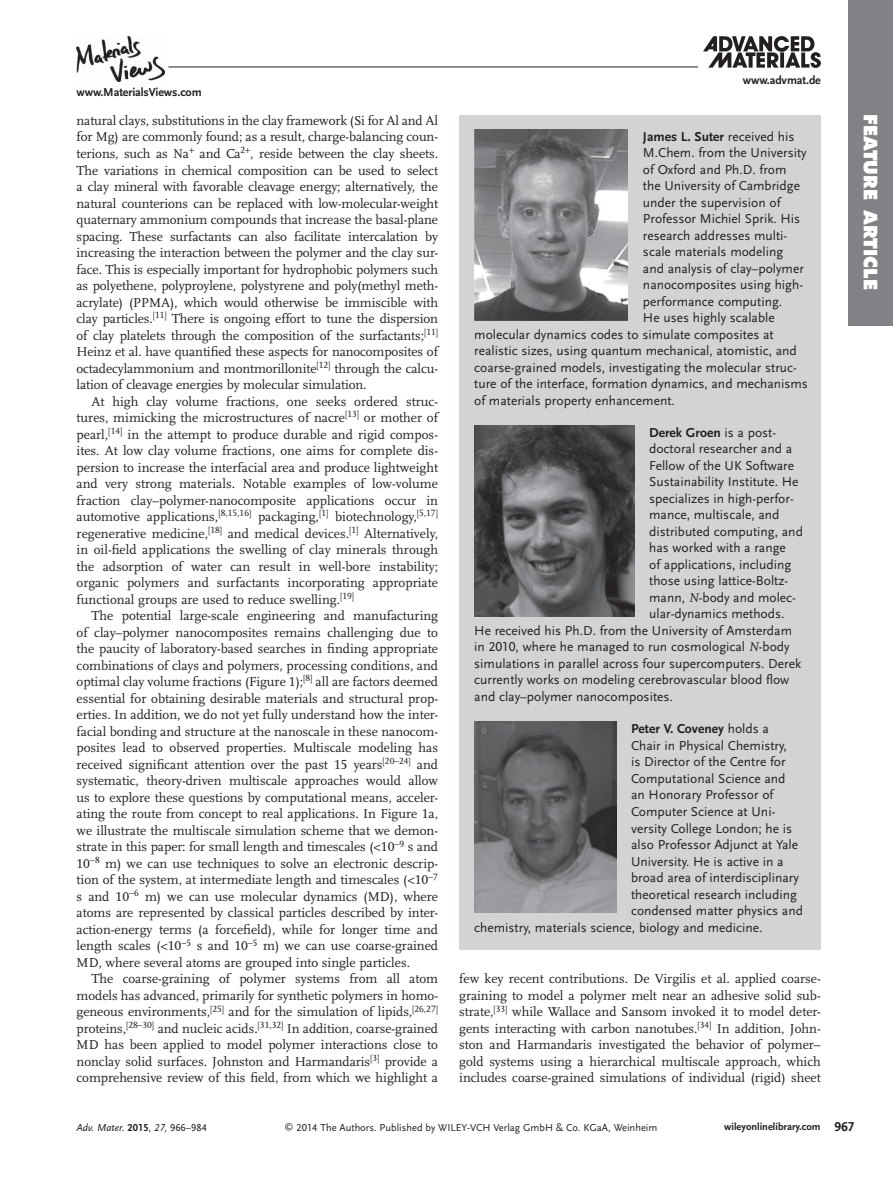
<style>
.page{position:relative;width:893px;height:1191px;background:#fff}
.page>*{position:absolute;margin:0;border:0;box-sizing:border-box;transform-origin:0 0}
.t1{font:800 18px "Futura";letter-spacing:.005em;color:#fff}
.t2{font:13.5px/16.5px "Scala LF";letter-spacing:-.005em;color:#231f20;text-align:justify}
.t3{font:13.5px "Scala Sans LF";color:#231f20}
.t4{font:700 13.5px "Scala Sans LF";color:#231f20}
.t5{font:700 12px "Scala Sans LF";letter-spacing:-.01em;color:#231f20}
.t6{font:10.5px "Scala Sans LF";color:#231f20}
.t7{font:700 10.5px "Scala Sans LF";color:#231f20}
.t8{font:italic 10.5px "Scala Sans LF";color:#231f20}
.s1{font-weight:400}
.s2{font-family:"Scala LF";font-style:italic}
.s3{font-weight:700;font-style:normal}
.s4{font-style:normal}
.s5{font-size:9px}
.s6{font-size:13.5px}
</style>
<div class="page">
<img style="left:704px;top:36px;width:117px;height:32px">
<img style="left:77px;top:36px;width:88px;height:45px">
<hr style="left:168px;top:67px;width:530px;height:1px;background:#231f20">
<div style="left:849px;top:0;width:44px;height:325px;background:#808285"></div>
<div style="left:459px;top:115px;width:362px;height:834px;background:#d1d3d4"></div>
<img style="left:474px;top:129px;width:154px;height:192px">
<img style="left:474px;top:425px;width:160px;height:191px">
<img style="left:474px;top:721px;width:142px;height:192px">
<p class="t5" style="left:77px;top:87px;width:127px">www.MaterialsViews.com</p>
<p class="t2" style="left:77px;top:113px;width:363px">natural clays, substitutions in the clay framework (Si for Al and Al for Mg) are commonly found; as a result, charge-balancing coun&shy;terions, such as Na and Ca <sup>2</sup> , reside between the clay sheets.<br>The variations in chemical composition can be used to select a clay mineral with favorable cleavage energy; alternatively, the natural counterions can be replaced with low-molecular-weight quaternary ammonium compounds that increase the basal-plane spacing. These surfactants can also facilitate intercalation by increasing the interaction between the polymer and the clay sur&shy;face. This is especially important for hydrophobic polymers such as polyethene, polyproylene, polystyrene and poly(methyl meth&shy;acrylate) (PPMA), which would otherwise be immiscible with clay particles. <sup>[</sup> <sup>11</sup> <sup>]</sup> There is ongoing effort to tune the dispersion of clay platelets through the composition of the surfactants; <sup>[</sup> <sup>11</sup> <sup>] </sup>Heinz et al. have quantified these aspects for nanocomposites of octadecylammonium and montmorillonite <sup>[</sup> <sup>12</sup> <sup>]</sup> through the calcu&shy;lation of cleavage energies by mole cular simulation.</p>
<p class="t2" style="left:77px;top:394px;width:363px;text-indent:15px">At high clay volume fractions, one seeks ordered struc&shy;tures, mimicking the microstructures of nacre <sup>[</sup> <sup>13</sup> <sup>]</sup> or mother of pearl, <sup>[</sup> <sup>14</sup> <sup>]</sup> in the attempt to produce durable and rigid compos&shy;ites. At low clay volume fractions, one aims for complete dis&shy;persion to increase the interfacial area and produce lightweight and very strong materials. Notable examples of low-volume fraction clay–polymer-nanocomposite applications occur in automotive applications, <sup>[</sup> <sup>8,15,16</sup> <sup>]</sup> packaging, <sup>[</sup> <sup>1</sup> <sup>]</sup> biotechnology, <sup>[</sup> <sup>5,17</sup> <sup>] </sup>regenerative medicine, <sup>[</sup> <sup>18</sup> <sup>]</sup> and medical devices. <sup>[</sup> <sup>1</sup> <sup>]</sup> Alternatively, in oil-field applications the swelling of clay minerals through the adsorption of water can result in well-bore instability; organic polymers and surfactants incorporating appropriate functional groups are used to reduce swelling. <sup>[</sup> <sup>19</sup> <sup>]</sup></p>
<p class="t2" style="left:77px;top:608px;width:363px;text-indent:15px">The potential large-scale engineering and manufacturing of clay–polymer nanocomposites remains challenging due to the paucity of laboratory-based searches in finding appropriate combinations of clays and polymers, processing conditions, and optimal clay volume fractions (Figure 1 ); <sup>[</sup> <sup>8</sup> <sup>]</sup> all are factors deemed essential for obtaining desirable materials and structural prop&shy;erties. In addition, we do not yet fully understand how the inter&shy;facial bonding and structure at the nanoscale in these nanocom&shy;posites lead to observed properties. Multi scale modeling has received significant attention over the past 15 years <sup>[</sup> <sup>20–24</sup> <sup>]</sup> and systematic, theory-driven multiscale approaches would allow us to explore these questions by computational means, acceler&shy;ating the route from concept to real applications. In Figure 1 a, we illustrate the multiscale simulation scheme that we demon&shy;strate in this paper: for small length and timescales (&lt;10 −<sup>9</sup> s and 10 −<sup>8</sup> m) we can use techniques to solve an electronic descrip&shy;tion of the system, at intermediate length and timescales (&lt;10 −<sup>7 </sup>s and 10 −<sup>6</sup> m) we can use molecular dynamics (MD), where atoms are represented by classical particles described by inter&shy;action-energy terms (a forcefield), while for longer time and length scales (&lt;10 −<sup>5</sup> s and 10 −<sup>5</sup> m) we can use coarse-grained MD, where several atoms are grouped into single particles.</p>
<p class="t2" style="left:77px;top:971px;width:363px;text-indent:15px">The coarse-graining of polymer systems from all atom models has advanced, primarily for synthetic polymers in homo&shy;geneous environments, <sup>[</sup> <sup>25</sup> <sup>]</sup> and for the simulation of lipids, <sup>[</sup> <sup>26,27</sup> <sup>] </sup>proteins, <sup>[</sup> <sup>28–30</sup> <sup>]</sup> and nucleic acids. <sup>[</sup> <sup>31,32</sup> <sup>]</sup> In addition, coarse-grained MD has been applied to model polymer interactions close to nonclay solid surfaces. Johnston and Harmandaris <sup>[</sup> <sup>3</sup> <sup>]</sup> provide a comprehensive review of this field, from which we highlight a</p>
<p class="t5" style="left:743px;top:74px;width:79px">www.advmat.de</p>
<p class="t4" style="left:643px;top:130px;width:153px">James L. Suter <span class="s1">received his</span></p>
<p class="t3" style="left:643px;top:147px;width:165px">M.Chem. from the University</p>
<p class="t3" style="left:643px;top:163px;width:145px">of Oxford and Ph.D. from</p>
<p class="t3" style="left:643px;top:180px;width:159px">the University of Cambridge</p>
<p class="t3" style="left:643px;top:196px;width:139px">under the supervision of</p>
<p class="t3" style="left:643px;top:213px;width:159px">Professor Michiel Sprik. His</p>
<p class="t3" style="left:643px;top:229px;width:146px">research addresses multi-</p>
<p class="t3" style="left:643px;top:246px;width:142px">scale materials modeling</p>
<p class="t3" style="left:643px;top:262px;width:162px">and analysis of clay–polymer</p>
<p class="t3" style="left:643px;top:279px;width:162px">nanocomposites using high-</p>
<p class="t3" style="left:643px;top:295px;width:141px">performance computing.</p>
<p class="t3" style="left:643px;top:312px;width:133px">He uses highly scalable</p>
<p class="t3" style="left:474px;top:328px;width:301px">molecular dynamics codes to simulate composites at</p>
<p class="t3" style="left:474px;top:345px;width:324px">realistic sizes, using quantum mechanical, atomistic, and</p>
<p class="t3" style="left:474px;top:361px;width:324px">coarse-grained models, investigating the molecular struc-</p>
<p class="t3" style="left:474px;top:378px;width:335px">ture of the interface, formation dynamics, and mechanisms</p>
<p class="t3" style="left:474px;top:394px;width:202px">of materials property enhancement.</p>
<p class="t4" style="left:649px;top:426px;width:128px">Derek Groen <span class="s1">is a post-</span></p>
<p class="t3" style="left:649px;top:443px;width:144px">doctoral researcher and a</p>
<p class="t3" style="left:649px;top:459px;width:146px">Fellow of the UK Software</p>
<p class="t3" style="left:649px;top:476px;width:151px">Sustainability Institute. He</p>
<p class="t3" style="left:649px;top:492px;width:146px">specializes in high-perfor-</p>
<p class="t3" style="left:649px;top:509px;width:132px">mance, multiscale, and</p>
<p class="t3" style="left:649px;top:525px;width:155px">distributed computing, and</p>
<p class="t3" style="left:649px;top:542px;width:138px">has worked with a range</p>
<p class="t3" style="left:649px;top:558px;width:144px">of applications, including</p>
<p class="t3" style="left:649px;top:575px;width:141px">those using lattice-Boltz-</p>
<p class="t3" style="left:649px;top:591px;width:148px">mann, <span class="s2">N</span> -body and molec-</p>
<p class="t3" style="left:649px;top:608px;width:137px">ular-dynamics methods.</p>
<p class="t3" style="left:474px;top:624px;width:319px">He received his Ph.D. from the University of Amsterdam</p>
<p class="t3" style="left:474px;top:641px;width:317px">in 2010, where he managed to run cosmological <span class="s2">N</span> -body</p>
<p class="t3" style="left:474px;top:657px;width:328px">simulations in parallel across four supercomputers. Derek</p>
<p class="t3" style="left:474px;top:674px;width:317px">currently works on modeling cerebrovascular blood flow</p>
<p class="t3" style="left:474px;top:690px;width:200px">and clay–polymer nanocomposites.</p>
<p class="t4" style="left:631px;top:723px;width:139px">Peter V. Coveney <span class="s1">holds a</span></p>
<p class="t3" style="left:631px;top:739px;width:157px">Chair in Physical Chemistry,</p>
<p class="t3" style="left:631px;top:756px;width:156px">is Director of the Centre for</p>
<p class="t3" style="left:631px;top:772px;width:156px">Computational Science and</p>
<p class="t3" style="left:631px;top:789px;width:144px">an Honorary Professor of</p>
<p class="t3" style="left:631px;top:805px;width:146px">Computer Science at Uni-</p>
<p class="t3" style="left:631px;top:822px;width:163px">versity College London; he is</p>
<p class="t3" style="left:631px;top:838px;width:169px">also Professor Adjunct at Yale</p>
<p class="t3" style="left:631px;top:855px;width:154px">University. He is active in a</p>
<p class="t3" style="left:631px;top:871px;width:169px">broad area of interdisciplinary</p>
<p class="t3" style="left:631px;top:888px;width:167px">theoretical research including</p>
<p class="t3" style="left:631px;top:904px;width:173px">condensed matter physics and</p>
<p class="t3" style="left:474px;top:921px;width:290px">chemistry, materials science, biology and medicine.</p>
<p class="t2" style="left:459px;top:971px;width:363px">few key recent contributions. De Virgilis et al. applied coarse&shy;graining to model a polymer melt near an adhesive solid sub&shy;strate, <sup>[</sup> <sup>33</sup> <sup>]</sup> while Wallace and Sansom invoked it to model deter&shy;gents interacting with carbon nanotubes. <sup>[</sup> <sup>34</sup> <sup>]</sup> In addition, John&shy;ston and Harmandaris investigated the behavior of polymer– gold systems using a hierarchical multiscale approach, which includes coarse-grained simulations of individual (rigid) sheet</p>
<h1 class="t1" style="left:878px;top:114px;width:178px;rotate:90deg">FEATURE ARTICLE</h1>
<p class="t8" style="left:77px;top:1122px;width:132px">Adv. Mater. <span class="s3">2015</span><span class="s4">,</span> 27<span class="s4">, 966–984</span></p>
<p class="t6" style="left:285px;top:1122px;width:374px"><span class="s5">©</span> 2014 The Authors. Published by WILEY-VCH Verlag GmbH &amp; Co. KGaA, Weinheim</p>
<p class="t7" style="left:724px;top:1122px;width:132px">wileyonlinelibrary.com <span class="s6">967</span></p>
</div>
